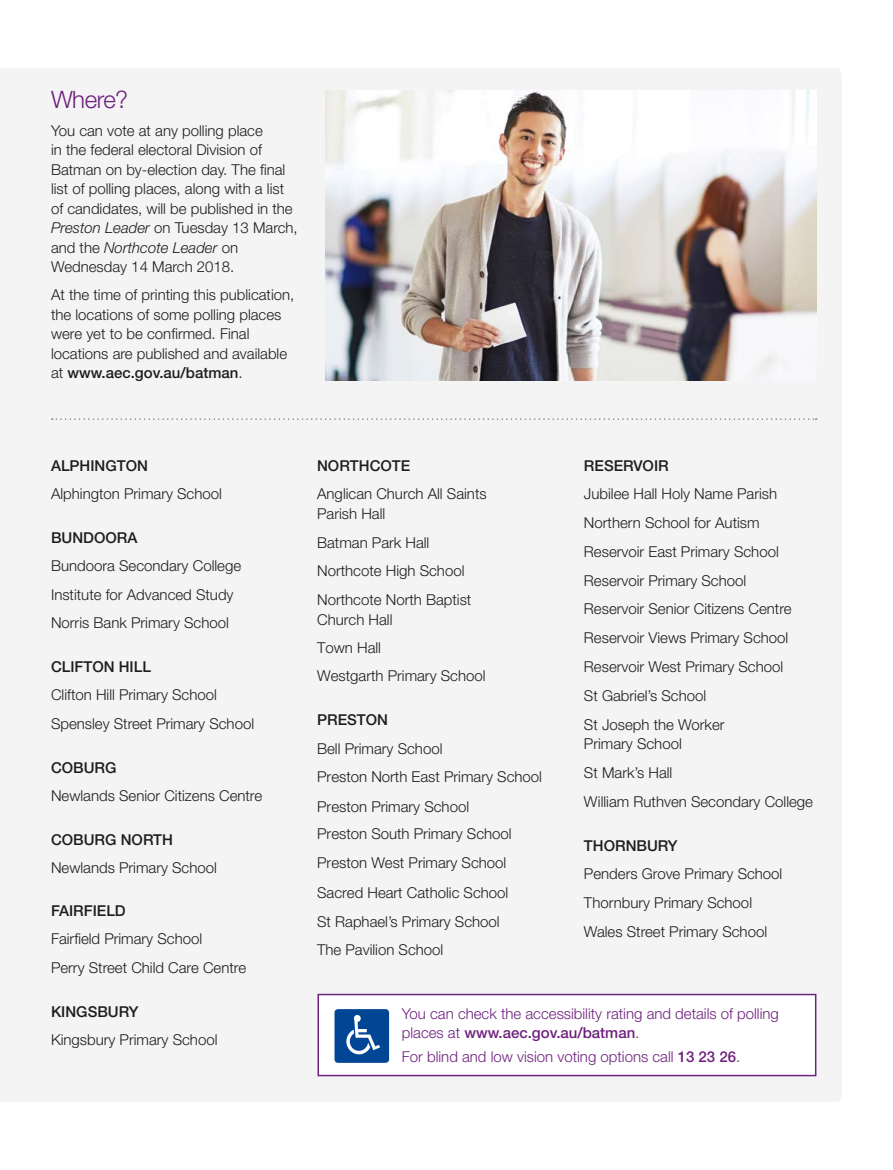
<style>
.page{position:relative;width:893px;height:1170px;background:#fff}
.page>*{position:absolute;margin:0;border:0;box-sizing:border-box;transform-origin:0 0}
.Heading_L1{font:300 24px "Helvetica Neue LT Std";letter-spacing:-.02em;color:#6e217d}
.Location_address{font:300 15px/28.8px "Helvetica Neue LT Std";color:#1d1d1b}
.Body{font:300 15px/19.5px "Helvetica Neue LT Std";color:#1d1d1b}
.Body-2{font:300 15px/19.5px "Helvetica Neue LT Std";color:#6e217d}
.Location_name{font:500 15px "Helvetica Neue LT Std";color:#1d1d1b}
.s1{font-style:italic}
.s2{font-weight:500}
</style>
<div class="page">
<div style="left:0;top:68px;width:842px;height:1033px;background:#f4f4f5"></div>
<img style="left:325px;top:90px;width:491px;height:290px">
<svg style="left:52px;top:418px;width:765px;height:2px"></svg>
<div style="left:318px;top:994px;width:498px;height:81px;background:#fff"></div>
<div style="left:317px;top:993px;width:499px;height:83px;border:2px solid #6e217d"></div>
<div style="left:334px;top:1009px;width:55px;height:53px;background:#014694;border-radius:4px"></div>
<svg style="left:346px;top:1015px;width:34px;height:39px"></svg>
<h2 class="Heading_L1" style="left:51px;top:84px;width:79px">Where?</h2>
<p class="Body" style="left:51px;top:120px;width:248px">You can vote at any polling place<br>in the federal electoral Division of Batman on by-election day. The final list of polling places, along with a list of candidates, will be published in the <span class="s1">Preston Leader</span> on Tuesday 13 March, and the <span class="s1">Northcote Leader</span> on Wednesday 14 March 2018.</p>
<p class="Body" style="left:51px;top:285px;width:245px">At the time of printing this publication, the locations of some polling places were yet to be confirmed. Final locations are published and available at <span class="s2">www.aec.gov.au/batman</span>.</p>
<h2 class="Location_name" style="left:51px;top:456px;width:98px">ALPHINGTON</h2>
<p class="Location_address" style="left:51px;top:479px;width:172px">Alphington Primary School</p>
<h2 class="Location_name" style="left:51px;top:528px;width:88px">BUNDOORA</h2>
<p class="Location_address" style="left:51px;top:550px;width:192px">Bundoora Secondary College</p>
<p class="Location_address" style="left:51px;top:579px;width:184px">Institute for Advanced Study</p>
<p class="Location_address" style="left:51px;top:608px;width:179px">Norris Bank Primary School</p>
<h2 class="Location_name" style="left:51px;top:658px;width:102px">CLIFTON HILL</h2>
<p class="Location_address" style="left:51px;top:680px;width:167px">Clifton Hill Primary School</p>
<p class="Location_address" style="left:51px;top:709px;width:205px">Spensley Street Primary School</p>
<h2 class="Location_name" style="left:51px;top:758px;width:67px">COBURG</h2>
<p class="Location_address" style="left:51px;top:780px;width:213px">Newlands Senior Citizens Centre</p>
<h2 class="Location_name" style="left:51px;top:830px;width:123px">COBURG NORTH</h2>
<p class="Location_address" style="left:51px;top:852px;width:167px">Newlands Primary School</p>
<h2 class="Location_name" style="left:51px;top:902px;width:76px">FAIRFIELD</h2>
<p class="Location_address" style="left:51px;top:924px;width:153px">Fairfield Primary School</p>
<p class="Location_address" style="left:51px;top:953px;width:197px">Perry Street Child Care Centre</p>
<h2 class="Location_name" style="left:51px;top:1002px;width:89px">KINGSBURY</h2>
<p class="Location_address" style="left:51px;top:1024px;width:168px">Kingsbury Primary School</p>
<p class="Location_address" style="left:317px;top:451px;width:171px;line-height:28px"><span class="s2">NORTHCOTE<br></span>Anglican Church All Saints</p>
<p class="Location_address" style="left:317px;top:498px;width:156px">Parish Hall<br>Batman Park Hall<br>Northcote High School<br>Northcote North Baptist</p>
<p class="Location_address" style="left:317px;top:605px;width:170px;line-height:28.3px">Church Hall<br>Town Hall<br>Westgarth Primary School</p>
<p class="Location_address" style="left:317px;top:705px;width:226px;line-height:28.2px"><span class="s2">PRESTON<br></span>Bell Primary School<br>Preston North East Primary School</p>
<p class="Location_address" style="left:317px;top:791px;width:196px">Preston Primary School<br>Preston South Primary School<br>Preston West Primary School<br>Sacred Heart Catholic School<br>St Raphael’s Primary School<br>The Pavilion School</p>
<h2 class="Location_name" style="left:584px;top:456px;width:86px">RESERVOIR</h2>
<p class="Location_address" style="left:584px;top:479px;width:195px">Jubilee Hall Holy Name Parish</p>
<p class="Location_address" style="left:584px;top:507px;width:177px">Northern School for Autism</p>
<p class="Location_address" style="left:584px;top:536px;width:196px">Reservoir East Primary School</p>
<p class="Location_address" style="left:584px;top:565px;width:164px">Reservoir Primary School</p>
<p class="Location_address" style="left:584px;top:594px;width:209px">Reservoir Senior Citizens Centre</p>
<p class="Location_address" style="left:584px;top:623px;width:206px">Reservoir Views Primary School</p>
<p class="Location_address" style="left:584px;top:652px;width:201px">Reservoir West Primary School</p>
<p class="Location_address" style="left:584px;top:681px;width:124px">St Gabriel’s School</p>
<p class="Location_address" style="left:584px;top:714px;width:142px;line-height:19.5px">St Joseph the Worker<br>Primary School</p>
<p class="Location_address" style="left:584px;top:758px;width:90px">St Mark’s Hall</p>
<p class="Location_address" style="left:584px;top:787px;width:231px">William Ruthven Secondary College</p>
<h2 class="Location_name" style="left:584px;top:836px;width:95px">THORNBURY</h2>
<p class="Location_address" style="left:584px;top:858px;width:200px">Penders Grove Primary School</p>
<p class="Location_address" style="left:584px;top:887px;width:170px">Thornbury Primary School</p>
<p class="Location_address" style="left:584px;top:916px;width:185px">Wales Street Primary School</p>
<p class="Body-2" style="left:402px;top:1003px;width:379px">You can check the accessibility rating and details of polling places at <span class="s2">www.aec.gov.au/batman</span>.</p>
<p class="Body-2" style="left:402px;top:1046px;width:340px">For blind and low vision voting options call <span class="s2">13 23 26</span>.</p>
</div>
